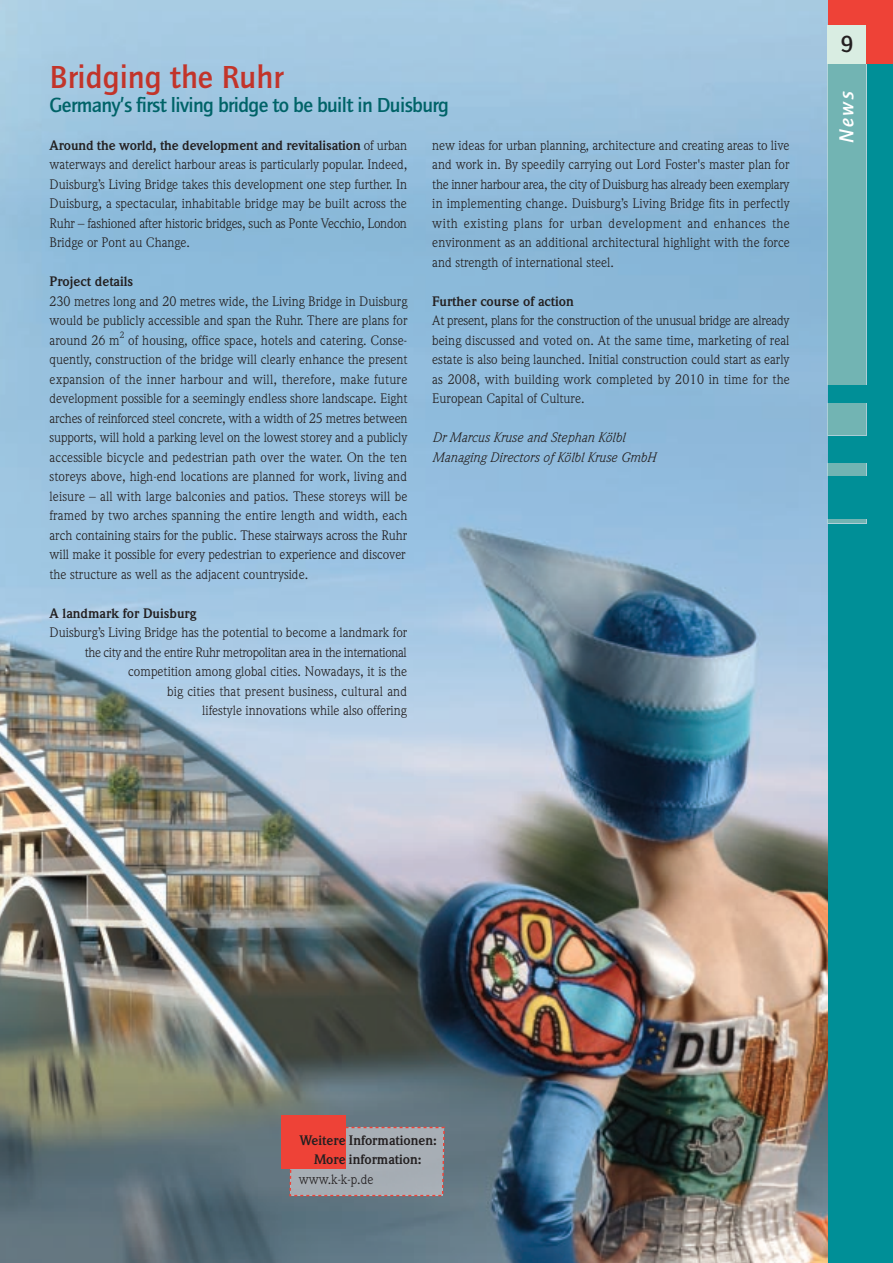
<style>
.page{position:relative;width:893px;height:1263px;background:#fff}
.page>*{position:absolute;margin:0;border:0;box-sizing:border-box;transform-origin:0 0}
.t1{font:700 33px "Quay Itc T";color:#c2342a}
.t2{font:700 24px "Quay Itc T";color:#231f20}
.t3{font:700 21px "Quay Itc T";letter-spacing:-.03em;color:#006368}
.t4{font:italic 700 21px "Quay Itc T";color:#fff}
.t5{font:13.5px/19.5px "Weidemann";color:#231f20;text-align:justify}
.t6{font:700 13.5px/19.5px "Weidemann";color:#231f20;text-align:center}
.t7{font:italic 13.5px/19.5px "Weidemann";color:#231f20}
.t8{font:9px "Weidemann";color:#231f20}
.s1{font-weight:700}
</style>
<div class="page">
<img style="left:0;top:0;width:828px;height:1263px">
<div style="left:828px;top:0;width:65px;height:1263px;background:#008f97"></div>
<img style="left:866px;top:64px;width:1px;height:321px">
<div style="left:828px;top:64px;width:38px;height:321px;background:#72b4b3"></div>
<img style="left:866px;top:404px;width:1px;height:31px">
<div style="left:828px;top:404px;width:38px;height:31px;background:#72b4b3"></div>
<img style="left:828px;top:464px;width:39px;height:12px">
<div style="left:828px;top:464px;width:38px;height:11px;background:#72b4b3"></div>
<hr style="left:828px;top:519px;width:38px;height:4px;background:#72b4b3">
<div style="left:828px;top:0;width:65px;height:64px;background:#ee4237"></div>
<div style="left:828px;top:25px;width:38px;height:39px;background:#d9ede2"></div>
<svg style="left:289px;top:1126px;width:157px;height:71px;background:#a6a8af"></svg>
<div style="left:282px;top:1116px;width:64px;height:53px;background:#ee4237"></div>
<h2 class="t2" style="left:840px;top:35px;width:15px">9</h2>
<h1 class="t1" style="left:50px;top:64px;width:235px">Bridging the Ruhr</h1>
<h3 class="t3" style="left:50px;top:97px;width:401px">Germany’s first living bridge to be built in Duisburg</h3>
<h3 class="t4" style="left:838px;top:143px;width:53px;rotate:-90deg">News</h3>
<p class="t5" style="left:432px;top:136px;width:359px">new ideas for urban planning, architecture and creating areas to live and work in. By speedily carrying out Lord Foster's master plan for the inner harbour area, the city of Duisburg has already been exemplary in implementing change. Duisburg’s Living Bridge fits in perfectly with existing plans for urban development and enhances the environment as an additional architectural highlight with the force and strength of international steel.</p>
<p class="t6" style="left:432px;top:292px;width:143px">Further course of action</p>
<p class="t5" style="left:432px;top:312px;width:359px">At present, plans for the construction of the unusual bridge are already being discussed and voted on. At the same time, marketing of real estate is also being launched. Initial construction could start as early as 2008, with building work completed by 2010 in time for the European Capital of Culture.</p>
<p class="t7" style="left:432px;top:429px;width:225px">Dr Marcus Kruse and Stephan Kölbl<br>Managing Directors of Kölbl Kruse GmbH</p>
<p class="t5" style="left:50px;top:136px;width:359px"><span class="s1">Around the world, the development and revitalisation</span> of urban waterways and derelict harbour areas is particularly popular. Indeed, Duisburg’s Living Bridge takes this development one step further. In Duisburg, a spectacular, inhabitable bridge may be built across the Ruhr – fashioned after historic bridges, such as Ponte Vecchio, London Bridge or Pont au Change.</p>
<p class="t6" style="left:50px;top:273px;width:85px">Project details</p>
<p class="t5" style="left:50px;top:292px;width:359px">230 metres long and 20 metres wide, the Living Bridge in Duisburg would be publicly accessible and span the Ruhr. There are plans for around 26 m</p>
<p class="t8" style="left:120px;top:331px;width:6px">2</p>
<p class="t5" style="left:50px;top:331px;width:359px;text-align:left;text-indent:79px">of housing, office space, hotels and catering. Conse&shy;quently, construction of the bridge will clearly enhance the present expansion of the inner harbour and will, therefore, make future development possible for a seemingly endless shore landscape. Eight arches of reinforced steel concrete, with a width of 25 metres between supports, will hold a parking level on the lowest storey and a publicly accessible bicycle and pedestrian path over the water. On the ten storeys above, high-end locations are planned for work, living and leisure – all with large balconies and patios. These storeys will be framed by two arches spanning the entire length and width, each arch containing stairs for the public. These stairways across the Ruhr will make it possible for every pedestrian to experience and discover the structure as well as the adjacent countryside.</p>
<p class="t6" style="left:50px;top:604px;width:148px">A landmark for Duisburg</p>
<p class="t5" style="left:50px;top:624px;width:359px;text-align:right">Duisburg’s Living Bridge has the potential to become a landmark for the city and the entire Ruhr metropolitan area in the international competition among global cities. Nowadays, it is the<br>big cities that present business, cultural and<br>lifestyle innovations while also offering</p>
<p class="t6" style="left:300px;top:1131px;width:139px">Weitere Informationen:<br>More information:</p>
<p class="t5" style="left:299px;top:1170px;width:76px">www.k-k-p.de</p>
</div>
